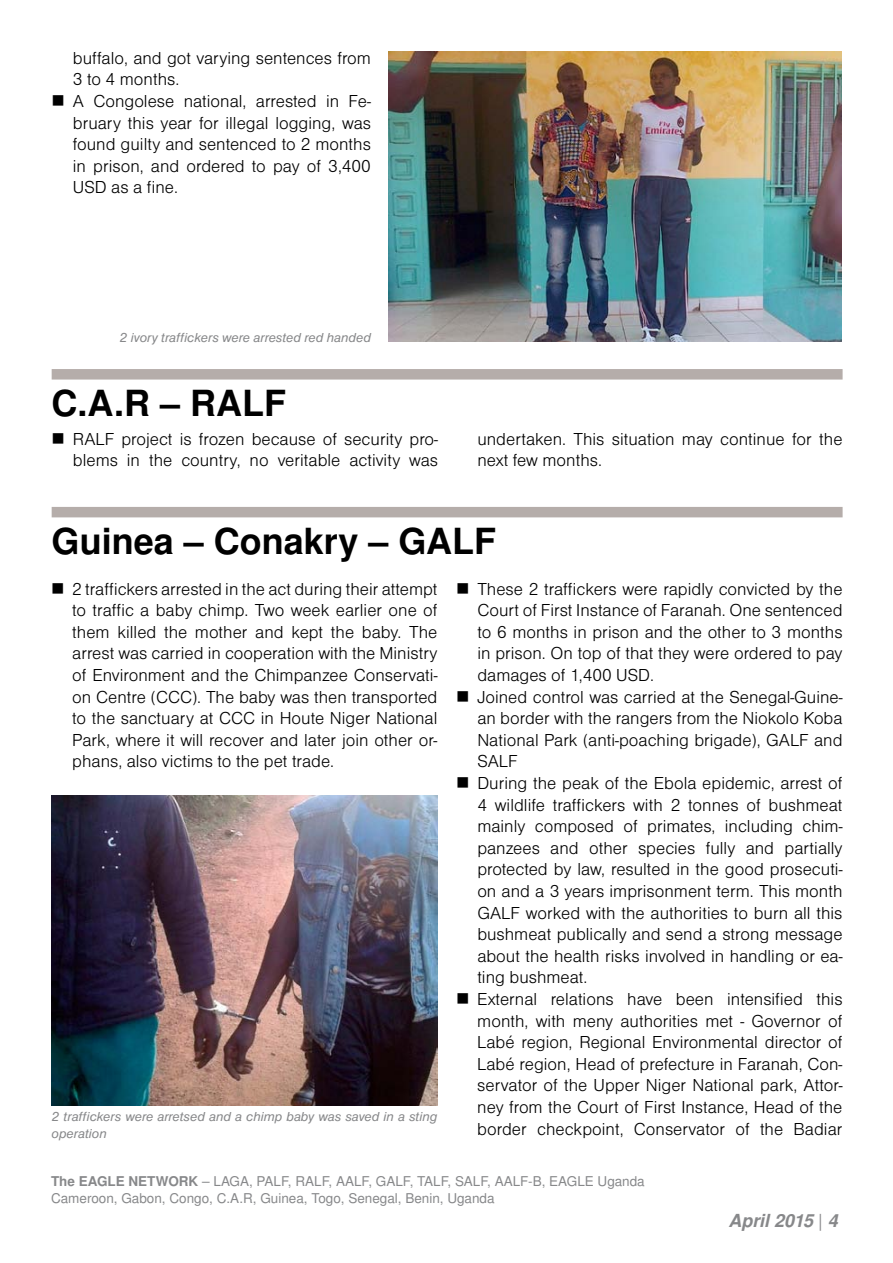
<style>
.page{position:relative;width:893px;height:1263px;background:#fff}
.page>*{position:absolute;margin:0;border:0;box-sizing:border-box;transform-origin:0 0}
.t1{font:700 36px "Nimbus Sans LOT";color:#000}
.t2{font:18px/21.6px "Nimbus Sans DOT Ligh";color:#000}
.t3{font:italic 700 18px "Nimbus Sans LOT";color:#87888a}
.t4{font:13.5px/16.2px "Nimbus Sans LOT";color:#87888a}
.t5{font:italic 13.5px/16.2px "Nimbus Sans DOT";color:#87888a}
.s1{font-weight:700}
.s2{font-weight:400;font-style:normal}
</style>
<div class="page">
<div style="left:52px;top:369px;width:791px;height:11px;background:#b5adaa"></div>
<img style="left:388px;top:52px;width:454px;height:290px">
<div style="left:52px;top:507px;width:791px;height:10px;background:#b5adaa"></div>
<img style="left:51px;top:795px;width:386px;height:311px">
<p class="t2" style="left:73px;top:47px;width:300px">buffalo, and got varying sentences from<br>3 to 4 months.<br>A Congolese national, arrested in Fe&shy;bruary this year for illegal logging, was found guilty and sentenced to 2 months in prison, and ordered to pay of 3,400<br>USD as a fine.</p>
<p class="t5" style="left:120px;top:329px;width:253px">2 ivory traffickers were arrested red handed</p>
<h1 class="t1" style="left:52px;top:381px;width:236px">C.A.R – RALF</h1>
<p class="t2" style="left:73px;top:428px;width:367px">RALF project is frozen because of security pro&shy;blems in the country, no veritable activity was</p>
<p class="t2" style="left:477px;top:428px;width:367px">undertaken. This situation may continue for the next few months.</p>
<h1 class="t1" style="left:52px;top:519px;width:446px">Guinea – Conakry – GALF</h1>
<p class="t2" style="left:72px;top:578px;width:367px;text-align:justify">2 traffickers arrested in the act during their attempt to traffic a baby chimp. Two week earlier one of them killed the mother and kept the baby. The arrest was carried in cooperation with the Ministry of Environment and the Chimpanzee Conservati&shy;on Centre (CCC). The baby was then transported to the sanctuary at CCC in Houte Niger National Park, where it will recover and later join other or&shy;phans, also victims to the pet trade.</p>
<p class="t2" style="left:477px;top:578px;width:367px">These 2 traffickers were rapidly convicted by the Court of First Instance of Faranah. One sentenced to 6 months in prison and the other to 3 months in prison. On top of that they were ordered to pay damages of 1,400 USD.<br>Joined control was carried at the Senegal-Guine&shy;an border with the rangers from the Niokolo Koba National Park (anti-poaching brigade), GALF and SALF<br>During the peak of the Ebola epidemic, arrest of 4 wildlife traffickers with 2 tonnes of bushmeat mainly composed of primates, including chim&shy;panzees and other species fully and partially protected by law, resulted in the good prosecuti&shy;on and a 3 years imprisonment term. This month GALF worked with the authorities to burn all this bushmeat publically and send a strong message about the health risks involved in handling or ea&shy;ting bushmeat.<br>External relations have been intensified this month, with meny authorities met - Governor of Labé region, Regional Environmental director of Labé region, Head of prefecture in Faranah, Con&shy;servator of the Upper Niger National park, Attor&shy;ney from the Court of First Instance, Head of the border checkpoint, Conservator of the Badiar</p>
<p class="t5" style="left:52px;top:1109px;width:387px">2 traffickers were arretsed and a chimp baby was saved in a sting operation</p>
<p class="t4" style="left:51px;top:1174px;width:595px"><span class="s1">The EAGLE NETWORK</span> – LAGA, PALF, RALF, AALF, GALF, TALF, SALF, AALF-B, EAGLE Uganda<br>Cameroon, Gabon, Congo, C.A.R, Guinea, Togo, Senegal, Benin, Uganda</p>
<p class="t3" style="left:728px;top:1210px;width:111px">April 2015 <span class="s2">|</span> 4</p>
</div>
